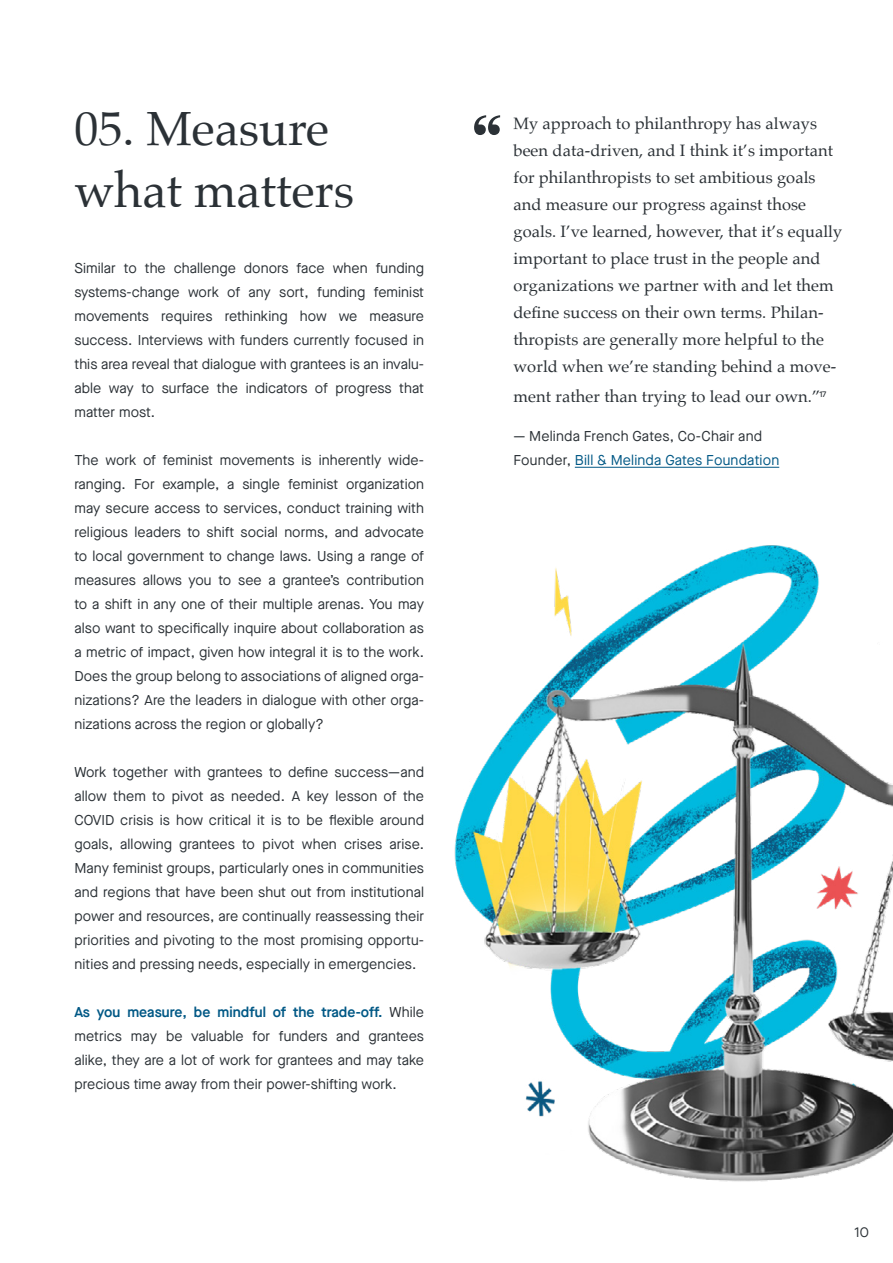
<style>
.page{position:relative;width:893px;height:1263px;background:#fff}
.page>*{position:absolute;margin:0;border:0;box-sizing:border-box;transform-origin:0 0}
.t1{font:300 90px "Tiempos Headline";color:#2b3136}
.t2{font:48px/63px "Palatino";color:#2b3136}
.t3{font:16.5px/27px "Palatino";letter-spacing:.005em;color:#2b3136}
.t4{font:14.25px/24px "Maison Neue";letter-spacing:.005em;color:#2b3136;text-align:justify}
.s1{font-weight:600;color:#005885}
.s2{color:#005885}
</style>
<div class="page">
<hr style="left:575px;top:467px;width:204px;height:1px;background:#005885">
<img style="left:454px;top:545px;width:439px;height:637px">
<h2 class="t2" style="left:74px;top:96px;width:281px">05. Measure what matters</h2>
<p class="t4" style="left:74px;top:256px;width:351px">Similar to the challenge donors face when funding systems-change work of any sort, funding feminist movements requires rethinking how we measure success. Interviews with funders currently focused in this area reveal that dialogue with grantees is an invalu&shy;able way to surface the indicators of progress that matter most.</p>
<p class="t4" style="left:74px;top:448px;width:351px">The work of feminist movements is inherently wide&shy;ranging. For example, a single feminist organization may secure access to services, conduct training with religious leaders to shift social norms, and advocate to local government to change laws. Using a range of measures allows you to see a grantee’s contribution to a shift in any one of their multiple arenas. You may also want to specifically inquire about collaboration as a metric of impact, given how integral it is to the work.<br>Does the group belong to associations of aligned orga&shy;nizations? Are the leaders in dialogue with other orga&shy;nizations across the region or globally?</p>
<p class="t4" style="left:74px;top:760px;width:351px">Work together with grantees to define success—and allow them to pivot as needed. A key lesson of the COVID crisis is how critical it is to be flexible around goals, allowing grantees to pivot when crises arise.<br>Many feminist groups, particularly ones in communities and regions that have been shut out from institutional power and resources, are continually reassessing their priorities and pivoting to the most promising opportu&shy;nities and pressing needs, especially in emergencies.</p>
<p class="t4" style="left:74px;top:1000px;width:351px"><span class="s1">As you measure, be mindful of the trade-off.</span> While metrics may be valuable for funders and grantees alike, they are a lot of work for grantees and may take precious time away from their power-shifting work.</p>
<h1 class="t1" style="left:470px;top:90px;width:33px">“</h1>
<p class="t3" style="left:513px;top:110px;width:330px">My approach to philanthropy has always been data-driven, and I think it’s important for philanthropists to set ambitious goals and measure our progress against those goals. I’ve learned, however, that it’s equally important to place trust in the people and organizations we partner with and let them define success on their own terms. Philan&shy;thropists are generally more helpful to the world when we’re standing behind a move-</p>
<p class="t3" style="left:513px;top:383px;width:315px">ment rather than trying to lead our own.”<sup>17</sup></p>
<p class="t4" style="left:513px;top:424px;width:267px">— Melinda French Gates, Co-Chair and<br>Founder, <span class="s2">Bill &amp; Melinda Gates Foundation</span></p>
<p class="t4" style="left:854px;top:1219px;width:16px">10</p>
</div>
